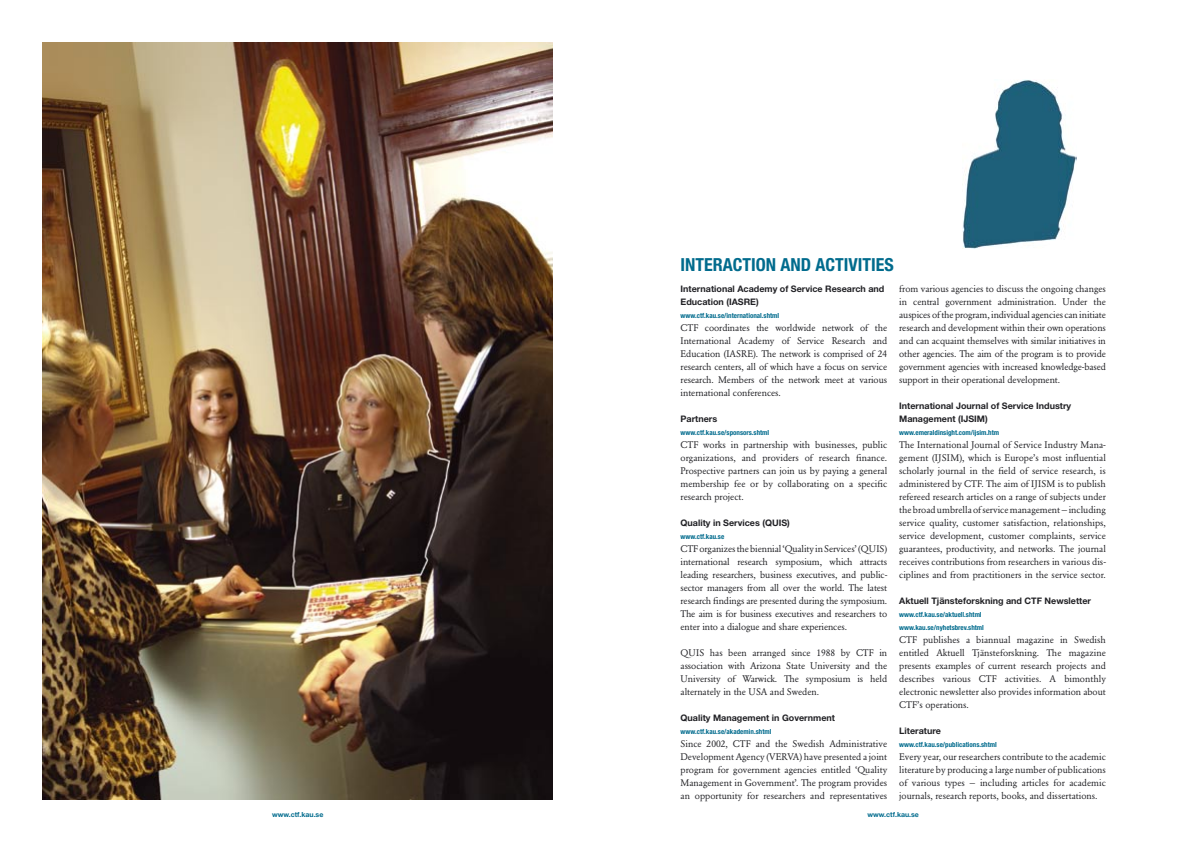
<style>
.page{position:relative;width:1191px;height:842px;background:#fff}
.page>*{position:absolute;margin:0;border:0;box-sizing:border-box;transform-origin:0 0}
.Brödtext{font:700 condensed 18px "Helvetica Neue";color:#006b8d}
.Brödtext-2{font:9.5px/13px "Garamond BE";color:#212125;text-align:justify}
.Brödtext-3{font:700 9px "Helvetica Neue";color:#212125}
.Brödtext-4{font:700 condensed 7px "Helvetica Neue";color:#006b8d}
.Brödtext-5{font:700 7px "Helvetica Neue";color:#006b8d}
</style>
<div class="page">
<img style="left:43px;top:43px;width:510px;height:756px">
<img style="left:962px;top:80px;width:114px;height:168px">
<p class="Brödtext" style="left:680px;top:253px;width:215px">INTERACTION AND ACTIVITIES</p>
<p class="Brödtext-3" style="left:680px;top:283px;width:205px">International Academy of Service Research and</p>
<p class="Brödtext-3" style="left:680px;top:296px;width:80px">Education (IASRE)</p>
<p class="Brödtext-4" style="left:680px;top:311px;width:100px">www.ctf.kau.se/international.shtml</p>
<p class="Brödtext-2" style="left:680px;top:321px;width:208px">CTF coordinates the worldwide network of the International Academy of Service Research and Education (IASRE). The network is comprised of 24 research centers, all of which have a focus on service research. Members of the network meet at various international conferences.</p>
<p class="Brödtext-3" style="left:680px;top:413px;width:38px">Partners</p>
<p class="Brödtext-4" style="left:680px;top:428px;width:90px">www.ctf.kau.se/sponsors.shtml</p>
<p class="Brödtext-2" style="left:680px;top:438px;width:208px">CTF works in partnership with businesses, public organizations, and providers of research finance.<br>Prospective partners can join us by paying a general membership fee or by collaborating on a specific research project.</p>
<p class="Brödtext-3" style="left:680px;top:517px;width:111px">Quality in Services (QUIS)</p>
<p class="Brödtext-4" style="left:680px;top:532px;width:45px">www.ctf.kau.se</p>
<p class="Brödtext-2" style="left:680px;top:542px;width:208px">CTF organizes the biennial ‘Quality in Services’ (QUIS) international research symposium, which attracts leading researchers, business executives, and public&shy;sector managers from all over the world. The latest research findings are presented during the symposium.<br>The aim is for business executives and researchers to enter into a dialogue and share experiences.</p>
<p class="Brödtext-2" style="left:680px;top:646px;width:208px">QUIS has been arranged since 1988 by CTF in association with Arizona State University and the University of Warwick. The symposium is held alternately in the USA and Sweden.</p>
<p class="Brödtext-3" style="left:680px;top:712px;width:156px">Quality Management in Government</p>
<p class="Brödtext-4" style="left:680px;top:727px;width:92px">www.ctf.kau.se/akademin.shtml</p>
<p class="Brödtext-2" style="left:680px;top:737px;width:208px">Since 2002, CTF and the Swedish Administrative Development Agency (VERVA) have presented a joint program for government agencies entitled ‘Quality Management in Government’. The program provides an opportunity for researchers and representatives</p>
<p class="Brödtext-2" style="left:899px;top:282px;width:208px">from various agencies to discuss the ongoing changes in central government administration. Under the auspices of the program, individual agencies can initiate research and development within their own operations and can acquaint themselves with similar initiatives in other agencies. The aim of the program is to provide government agencies with increased knowledge-based support in their operational development.</p>
<p class="Brödtext-3" style="left:899px;top:400px;width:173px">International Journal of Service Industry</p>
<p class="Brödtext-3" style="left:899px;top:413px;width:90px">Management (IJSIM)</p>
<p class="Brödtext-4" style="left:899px;top:428px;width:101px">www.emeraldinsight.com/ijsim.htm</p>
<p class="Brödtext-2" style="left:899px;top:438px;width:208px">The International Journal of Service Industry Mana&shy;gement (IJSIM), which is Europe’s most influential scholarly journal in the field of service research, is administered by CTF. The aim of IJISM is to publish refereed research articles on a range of subjects under the broad umbrella of service management — including service quality, customer satisfaction, relationships, service development, customer complaints, service guarantees, productivity, and networks. The journal receives contributions from researchers in various dis&shy;ciplines and from practitioners in the service sector.</p>
<p class="Brödtext-3" style="left:899px;top:595px;width:193px">Aktuell Tjänsteforskning and CTF Newsletter</p>
<p class="Brödtext-4" style="left:899px;top:610px;width:84px">www.ctf.kau.se/aktuell.shtml</p>
<p class="Brödtext-4" style="left:899px;top:623px;width:86px">www.kau.se/nyhetsbrev.shtml</p>
<p class="Brödtext-2" style="left:899px;top:633px;width:208px">CTF publishes a biannual magazine in Swedish entitled Aktuell Tjänsteforskning. The magazine presents examples of current research projects and describes various CTF activities. A bimonthly electronic newsletter also provides information about CTF’s operations.</p>
<p class="Brödtext-3" style="left:899px;top:725px;width:43px">Literature</p>
<p class="Brödtext-4" style="left:899px;top:740px;width:99px">www.ctf.kau.se/publications.shtml</p>
<p class="Brödtext-2" style="left:899px;top:750px;width:208px">Every year, our researchers contribute to the academic literature by producing a large number of publications of various types — including articles for academic journals, research reports, books, and dissertations.</p>
<p class="Brödtext-5" style="left:272px;top:810px;width:53px">www.ctf.kau.se</p>
<p class="Brödtext-5" style="left:867px;top:810px;width:53px">www.ctf.kau.se</p>
</div>
